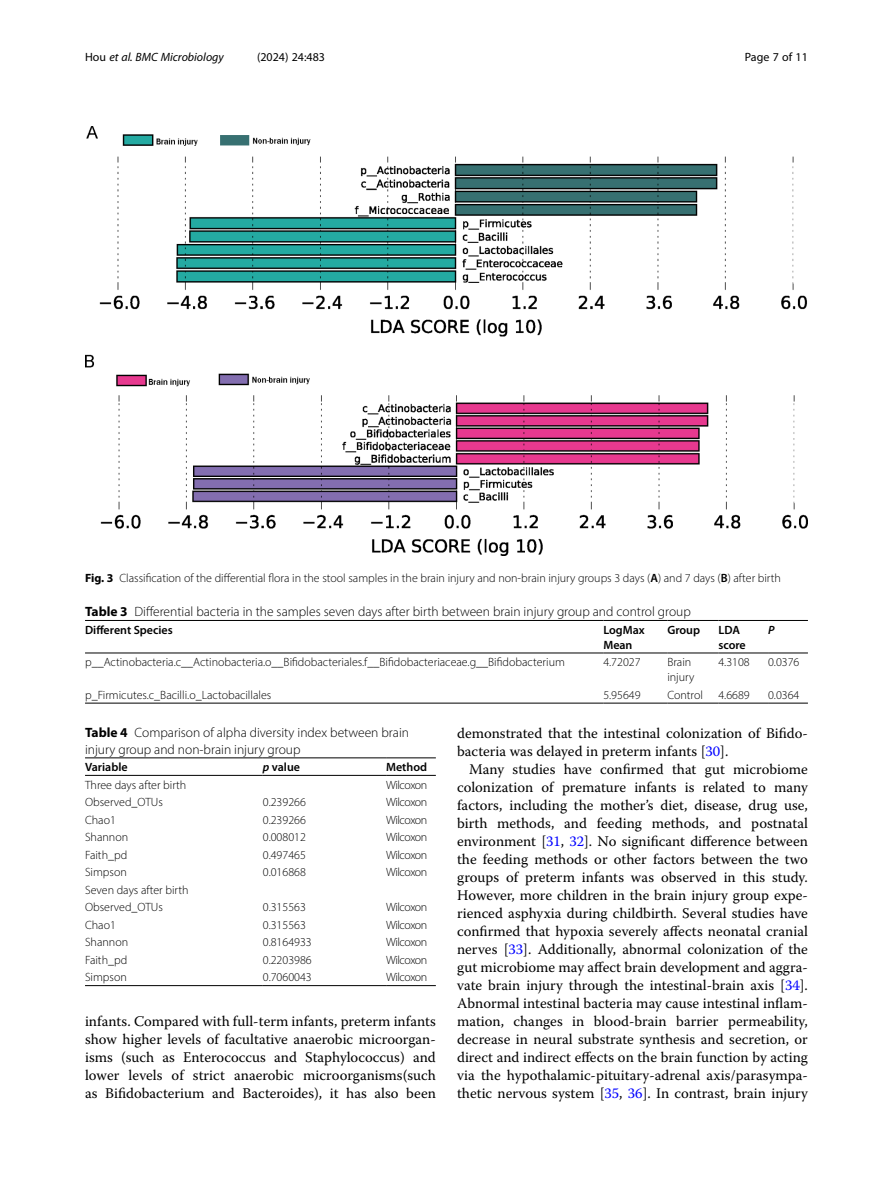
<style>
.page{position:relative;width:893px;height:1191px;background:#fff}
.page>*{position:absolute;margin:0;border:0;box-sizing:border-box;transform-origin:0 0}
.Body_Text_Indent{font:14.7px/18px "Warnock Pro";color:#000;text-align:justify}
.Body_Text{font:14.7px/18px "Warnock Pro";color:#000;text-align:justify}
.Table_Caption{font:300 13.5px/16.5px "Myriad Pro";color:#000}
.Table_Body{font:300 12px/15px "Myriad Pro";color:#000}
.Figure_Caption{font:300 12px "Myriad Pro";color:#000}
.Table_Body-2{font:300 12px "Myriad Pro";letter-spacing:-.035em;color:#000}
.Table_Head{font:600 12px/15px "Myriad Pro";color:#000}
.t1{font:italic 12px "Myriad Pro";color:#000}
.t2{font:12px "Myriad Pro";color:#000}
.Table_Head-2{font:italic 600 12px "Myriad Pro";color:#000}
.s1{font-style:normal}
.s2{font-weight:700}
.s3{font-weight:600}
.s4{font-style:italic}
.s5{color:#00f}
</style>
<div class="page">
<hr style="left:85px;top:652px;width:518px;height:1px;background:#000">
<hr style="left:603px;top:620px;width:64px;height:1px;background:#000">
<hr style="left:603px;top:652px;width:64px;height:1px;background:#000">
<hr style="left:667px;top:620px;width:51px;height:1px;background:#000">
<hr style="left:667px;top:652px;width:51px;height:1px;background:#000">
<hr style="left:718px;top:620px;width:50px;height:1px;background:#000">
<hr style="left:718px;top:652px;width:50px;height:1px;background:#000">
<hr style="left:768px;top:620px;width:40px;height:1px;background:#000">
<hr style="left:768px;top:652px;width:40px;height:1px;background:#000">
<hr style="left:85px;top:703px;width:518px;height:1px;background:#000">
<hr style="left:603px;top:703px;width:64px;height:1px;background:#000">
<hr style="left:667px;top:703px;width:51px;height:1px;background:#000">
<hr style="left:718px;top:703px;width:50px;height:1px;background:#000">
<hr style="left:768px;top:703px;width:40px;height:1px;background:#000">
<hr style="left:85px;top:620px;width:518px;height:1px;background:#000">
<hr style="left:85px;top:775px;width:178px;height:1px;background:#000">
<hr style="left:263px;top:757px;width:123px;height:1px;background:#000">
<hr style="left:263px;top:775px;width:123px;height:1px;background:#000">
<hr style="left:386px;top:757px;width:50px;height:1px;background:#000">
<hr style="left:386px;top:775px;width:50px;height:1px;background:#000">
<hr style="left:85px;top:985px;width:178px;height:1px;background:#000">
<hr style="left:263px;top:985px;width:123px;height:1px;background:#000">
<hr style="left:386px;top:985px;width:50px;height:1px;background:#000">
<hr style="left:85px;top:757px;width:178px;height:1px;background:#000">
<img style="left:85px;top:126px;width:723px;height:429px">
<p class="t1" style="left:85px;top:50px;width:140px"><span class="s1">Hou</span> et al. BMC Microbiology</p>
<p class="t2" style="left:257px;top:50px;width:70px">(2024) 24:483</p>
<p class="t2" style="left:745px;top:50px;width:65px">Page 7 of 11</p>
<p class="Figure_Caption" style="left:85px;top:571px;width:697px"><span class="s2">Fig. 3</span> Classification of the differential flora in the stool samples in the brain injury and non-brain injury groups 3 days (<span class="s3">A</span>) and 7 days (<span class="s3">B</span>) after birth</p>
<p class="Table_Caption" style="left:85px;top:603px;width:607px"><span class="s2">Table 3</span> Differential bacteria in the samples seven days after birth between brain injury group and control group</p>
<p class="Table_Head" style="left:85px;top:622px;width:89px">Different Species</p>
<p class="Table_Head" style="left:603px;top:622px;width:43px">LogMax<br>Mean</p>
<p class="Table_Head" style="left:667px;top:622px;width:34px">Group</p>
<p class="Table_Head" style="left:718px;top:622px;width:29px">LDA score</p>
<p class="Table_Head-2" style="left:768px;top:622px;width:8px">P</p>
<p class="Table_Body" style="left:85px;top:654px;width:481px">p__Actinobacteria.c__Actinobacteria.o__Bifidobacteriales.f__Bifidobacteriaceae.g__Bifidobacterium</p>
<p class="Table_Body" style="left:603px;top:654px;width:39px">4.72027</p>
<p class="Table_Body" style="left:667px;top:654px;width:29px">Brain injury</p>
<p class="Table_Body" style="left:718px;top:654px;width:33px">4.3108</p>
<p class="Table_Body" style="left:768px;top:654px;width:33px">0.0376</p>
<p class="Table_Body" style="left:85px;top:687px;width:188px">p_Firmicutes.c_Bacilli.o_Lactobacillales</p>
<p class="Table_Body" style="left:603px;top:687px;width:39px">5.95649</p>
<p class="Table_Body" style="left:667px;top:687px;width:37px">Control</p>
<p class="Table_Body" style="left:718px;top:687px;width:33px">4.6689</p>
<p class="Table_Body" style="left:768px;top:687px;width:33px">0.0364</p>
<p class="Table_Caption" style="left:85px;top:724px;width:326px"><span class="s2">Table 4</span> Comparison of alpha diversity index between brain injury group and non-brain injury group</p>
<p class="Table_Head" style="left:85px;top:759px;width:44px">Variable</p>
<p class="Table_Head" style="left:263px;top:759px;width:39px"><span class="s4">p</span> value</p>
<p class="Table_Head" style="left:386px;top:759px;width:42px">Method</p>
<p class="Table_Body" style="left:85px;top:777px;width:103px">Three days after birth</p>
<p class="Table_Body-2" style="left:386px;top:777px;width:43px">Wilcoxon</p>
<p class="Table_Body" style="left:85px;top:794px;width:79px">Observed_OTUs</p>
<p class="Table_Body" style="left:263px;top:794px;width:45px">0.239266</p>
<p class="Table_Body-2" style="left:386px;top:795px;width:43px">Wilcoxon</p>
<p class="Table_Body" style="left:85px;top:812px;width:32px">Chao1</p>
<p class="Table_Body" style="left:263px;top:812px;width:45px">0.239266</p>
<p class="Table_Body-2" style="left:386px;top:812px;width:43px">Wilcoxon</p>
<p class="Table_Body" style="left:85px;top:829px;width:45px">Shannon</p>
<p class="Table_Body" style="left:263px;top:829px;width:45px">0.008012</p>
<p class="Table_Body-2" style="left:386px;top:830px;width:43px">Wilcoxon</p>
<p class="Table_Body" style="left:85px;top:847px;width:44px">Faith_pd</p>
<p class="Table_Body" style="left:263px;top:847px;width:45px">0.497465</p>
<p class="Table_Body-2" style="left:386px;top:847px;width:43px">Wilcoxon</p>
<p class="Table_Body" style="left:85px;top:864px;width:43px">Simpson</p>
<p class="Table_Body" style="left:263px;top:864px;width:45px">0.016868</p>
<p class="Table_Body-2" style="left:386px;top:865px;width:43px">Wilcoxon</p>
<p class="Table_Body" style="left:85px;top:882px;width:105px">Seven days after birth</p>
<p class="Table_Body" style="left:85px;top:899px;width:79px">Observed_OTUs</p>
<p class="Table_Body" style="left:263px;top:899px;width:45px">0.315563</p>
<p class="Table_Body-2" style="left:386px;top:900px;width:43px">Wilcoxon</p>
<p class="Table_Body" style="left:85px;top:917px;width:32px">Chao1</p>
<p class="Table_Body" style="left:263px;top:917px;width:45px">0.315563</p>
<p class="Table_Body-2" style="left:386px;top:917px;width:43px">Wilcoxon</p>
<p class="Table_Body" style="left:85px;top:934px;width:45px">Shannon</p>
<p class="Table_Body" style="left:263px;top:934px;width:50px">0.8164933</p>
<p class="Table_Body-2" style="left:386px;top:935px;width:43px">Wilcoxon</p>
<p class="Table_Body" style="left:85px;top:952px;width:44px">Faith_pd</p>
<p class="Table_Body" style="left:263px;top:952px;width:50px">0.2203986</p>
<p class="Table_Body-2" style="left:386px;top:952px;width:43px">Wilcoxon</p>
<p class="Table_Body" style="left:85px;top:969px;width:43px">Simpson</p>
<p class="Table_Body" style="left:263px;top:969px;width:50px">0.7060043</p>
<p class="Table_Body-2" style="left:386px;top:970px;width:43px">Wilcoxon</p>
<p class="Body_Text" style="left:457px;top:724px;width:352px">demonstrated that the intestinal colonization of Bifido&shy;bacteria was delayed in preterm infants [<span class="s5">30</span>].</p>
<p class="Body_Text_Indent" style="left:457px;top:760px;width:352px;text-indent:12px">Many studies have confirmed that gut microbiome colonization of premature infants is related to many factors, including the mother’s diet, disease, drug use, birth methods, and feeding methods, and postnatal environment [<span class="s5">31</span>, <span class="s5">32</span>]. No significant difference between the feeding methods or other factors between the two groups of preterm infants was observed in this study.<br>However, more children in the brain injury group expe&shy;rienced asphyxia during childbirth. Several studies have confirmed that hypoxia severely affects neonatal cranial nerves [<span class="s5">33</span>]. Additionally, abnormal colonization of the gut microbiome may affect brain development and aggra&shy;vate brain injury through the intestinal-brain axis [<span class="s5">34</span>].<br>Abnormal intestinal bacteria may cause intestinal inflam&shy;mation, changes in blood-brain barrier permeability, decrease in neural substrate synthesis and secretion, or direct and indirect effects on the brain function by acting via the hypothalamic-pituitary-adrenal axis/parasympa&shy;thetic nervous system [<span class="s5">35</span>, <span class="s5">36</span>]. In contrast, brain injury</p>
<p class="Body_Text" style="left:85px;top:1012px;width:352px">infants. Compared with full-term infants, preterm infants show higher levels of facultative anaerobic microorgan&shy;isms (such as Enterococcus and Staphylococcus) and lower levels of strict anaerobic microorganisms(such as Bifidobacterium and Bacteroides), it has also been</p>
</div>
